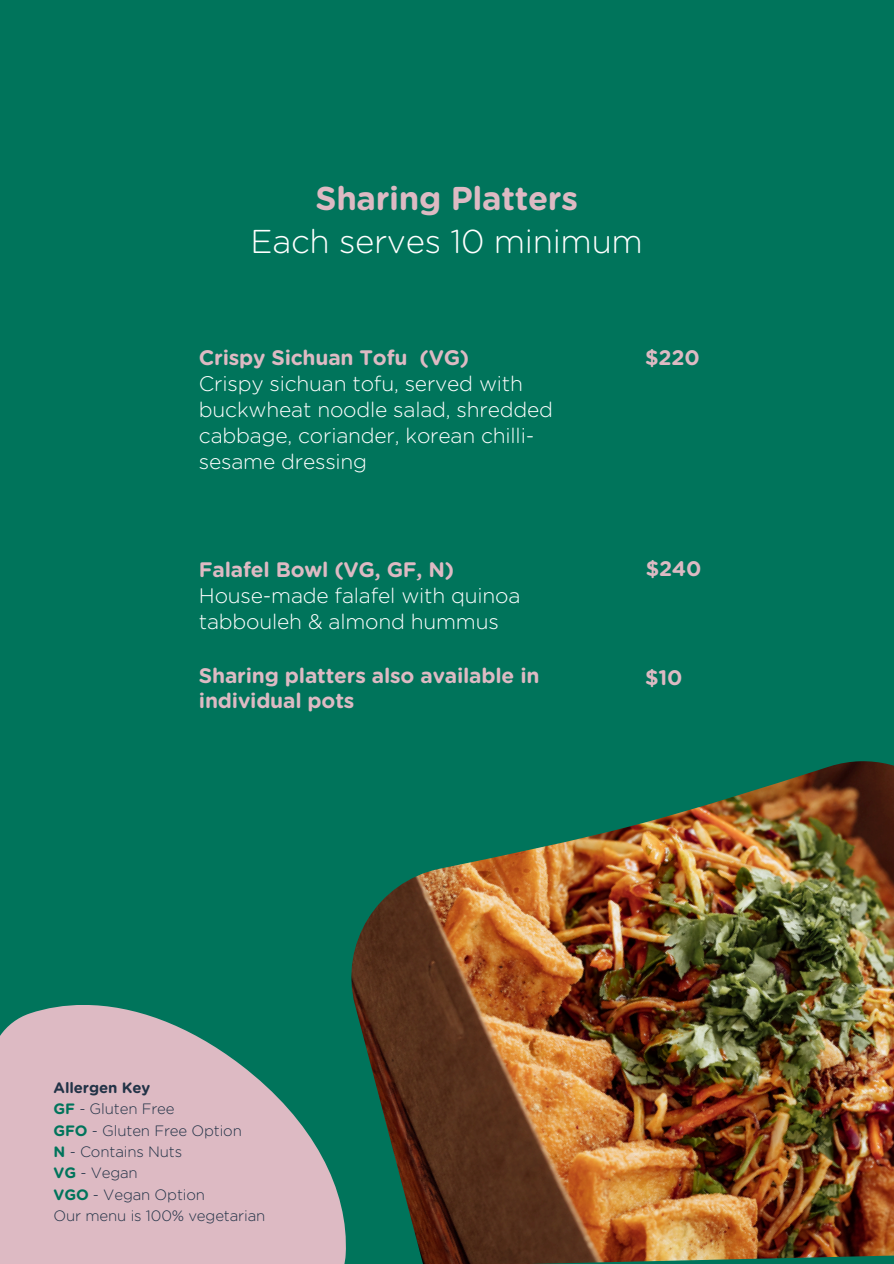
<style>
.page{position:relative;width:894px;height:1264px;background:#fff}
.page>*{position:absolute;margin:0;border:0;box-sizing:border-box;transform-origin:0 0}
.t1{font:300 33px/42.8px "Gotham Rounded";letter-spacing:-.01em;color:#fff;text-align:center}
.t2{font:300 21px/25.8px "Gotham Rounded";letter-spacing:-.01em;color:#fff}
.t3{font:700 21px/25.8px "Gotham Rounded";letter-spacing:-.01em;color:#ddbac3}
.t4{font:300 15px "Gotham Rounded";letter-spacing:-.01em;color:#223347}
.t5{font:700 15px "Gotham Rounded";letter-spacing:-.01em;color:#223347}
.s1{font-weight:700;color:#ddbac3}
.s2{font-weight:700;color:#00745b}
</style>
<div class="page">
<div style="left:0;top:0;width:893px;height:1263px;background:#00745b"></div>
<img style="left:351px;top:761px;width:542px;height:502px">
<svg style="left:0;top:1005px;width:346px;height:258px;fill:#ddbac3"></svg>
<p class="t1" style="left:250px;top:179px;width:394px"><span class="s1">Sharing Platters<br></span>Each serves 10 minimum</p>
<h2 class="t2" style="left:199px;top:346px;width:355px"><span class="s1">Crispy Sichuan Tofu (VG)<br></span>Crispy sichuan tofu, served with buckwheat noodle salad, shredded cabbage, coriander, korean chilli&shy;sesame dressing</h2>
<h2 class="t2" style="left:199px;top:557px;width:323px"><span class="s1">Falafel Bowl (VG, GF, N)<br></span>House-made falafel with quinoa tabbouleh &amp; almond hummus</h2>
<h2 class="t3" style="left:645px;top:345px;width:56px">$220</h2>
<h2 class="t3" style="left:645px;top:557px;width:57px">$240</h2>
<p class="t3" style="left:199px;top:663px;width:342px">Sharing platters also available in individual pots</p>
<p class="t3" style="left:645px;top:665px;width:39px">$10</p>
<h2 class="t5" style="left:54px;top:1080px;width:98px">Allergen Key</h2>
<h2 class="t4" style="left:54px;top:1102px;width:122px"><span class="s2">GF</span> - Gluten Free</h2>
<p class="t4" style="left:54px;top:1123px;width:190px"><span class="s2">GFO</span> - Gluten Free Option</p>
<p class="t4" style="left:54px;top:1144px;width:130px"><span class="s2">N</span> - Contains Nuts</p>
<p class="t4" style="left:54px;top:1166px;width:86px"><span class="s2">VG</span> - Vegan</p>
<p class="t4" style="left:54px;top:1187px;width:153px"><span class="s2">VGO</span> - Vegan Option</p>
<p class="t4" style="left:54px;top:1208px;width:213px">Our menu is 100% vegetarian</p>
</div>
